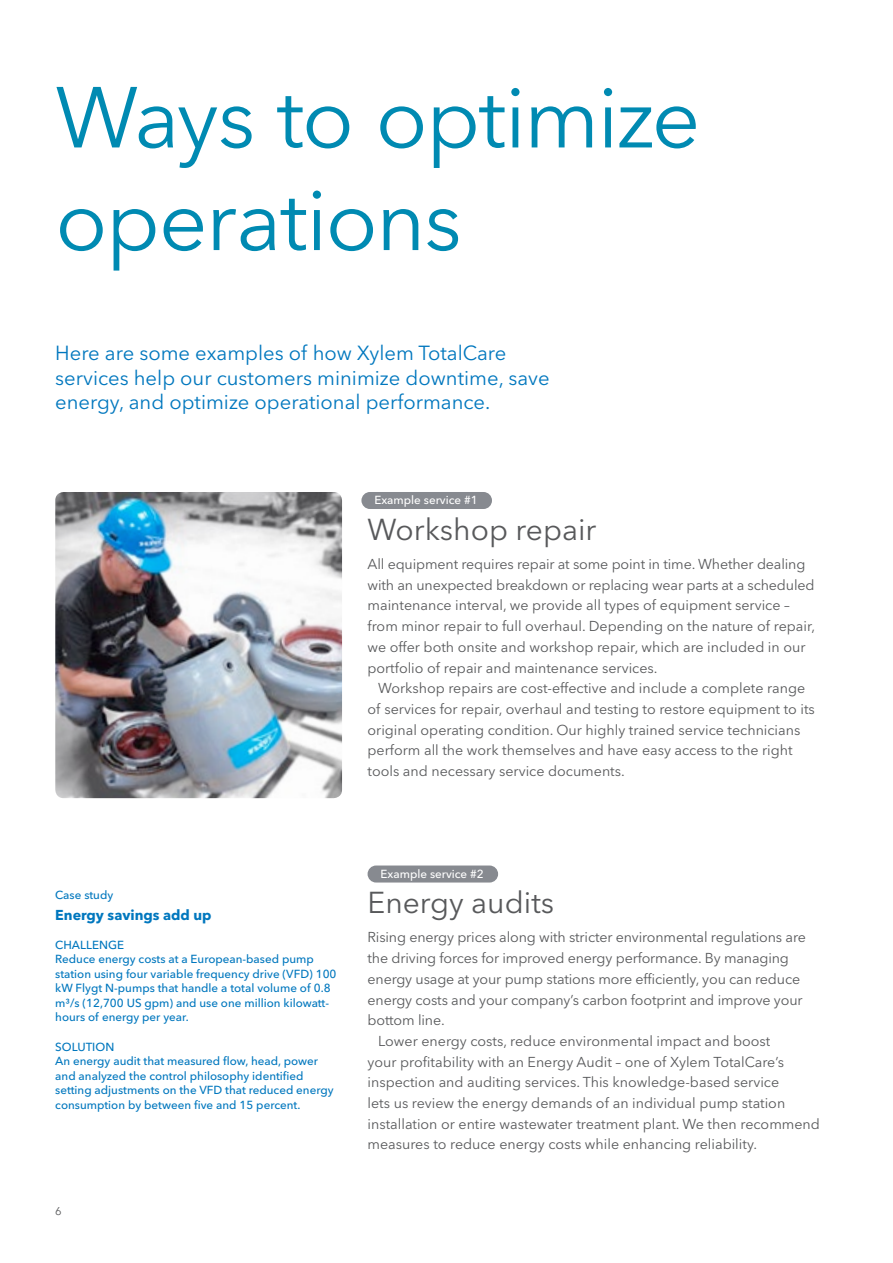
<style>
.page{position:relative;width:893px;height:1263px;background:#fff}
.page>*{position:absolute;margin:0;border:0;box-sizing:border-box;transform-origin:0 0}
.Interior_headline{font:85.5px/102.6px "Avenir Next LT Pro";letter-spacing:-.02em;color:#008ab2}
.Interior_section{font:30px "Avenir Next LT Pro";color:#58595b}
.Interior_subhead{font:20.25px/24.3px "Avenir Next LT Pro";color:#0077be}
.Body_text{font:14.25px/20.7px "Avenir Next LT Pro";color:#58595b}
.Body_text-2{font:700 14.25px "Avenir Next LT Pro";color:#0077be}
.small_body_text{font:500 11.7px/14.5px "Avenir Next LT Pro";color:#0077be}
.small_body_text-2{font:500 11.7px "Avenir Next LT Pro";color:#fff}
.t1{font:11.25px "Avenir Next LT Pro";color:#58595b}
</style>
<div class="page">
<img style="left:55px;top:492px;width:287px;height:306px">
<div style="left:361px;top:492px;width:131px;height:17px;background:#878a90;border-radius:9px"></div>
<div style="left:368px;top:865px;width:130px;height:17px;background:#878a90;border-radius:9px"></div>
<p class="Interior_headline" style="left:55px;top:66px;width:647px">Ways to optimize operations</p>
<p class="Interior_subhead" style="left:55px;top:341px;width:496px">Here are some examples of how Xylem TotalCare services help our customers minimize downtime, save energy, and optimize operational performance.</p>
<p class="small_body_text-2" style="left:374px;top:493px;width:105px">Example service #1</p>
<p class="Interior_section" style="left:368px;top:511px;width:230px">Workshop repair</p>
<p class="Body_text" style="left:368px;top:554px;width:449px">All equipment requires repair at some point in time. Whether dealing with an unexpected breakdown or replacing wear parts at a scheduled maintenance interval, we provide all types of equipment service – from minor repair to full overhaul. Depending on the nature of repair, we offer both onsite and workshop repair, which are included in our portfolio of repair and maintenance services.</p>
<p class="Body_text" style="left:368px;top:678px;width:449px;text-indent:11px">Workshop repairs are cost-effective and include a complete range of services for repair, overhaul and testing to restore equipment to its original operating condition. Our highly trained service technicians perform all the work themselves and have easy access to the right tools and necessary service documents.</p>
<p class="small_body_text" style="left:55px;top:888px;width:60px">Case study</p>
<p class="Body_text-2" style="left:55px;top:906px;width:158px">Energy savings add up</p>
<p class="small_body_text" style="left:55px;top:937px;width:283px">CHALLENGE<br>Reduce energy costs at a European-based pump station using four variable frequency drive (VFD) 100 kW Flygt N-pumps that handle a total volume of 0.8 m³/s (12,700 US gpm) and use one million kilowatt&shy;hours of energy per year.</p>
<p class="small_body_text" style="left:55px;top:1039px;width:280px">SOLUTION<br>An energy audit that measured flow, head, power and analyzed the control philosophy identified setting adjustments on the VFD that reduced energy consumption by between five and 15 percent.</p>
<p class="t1" style="left:55px;top:1205px;width:8px">6</p>
<p class="small_body_text-2" style="left:380px;top:866px;width:105px">Example service #2</p>
<p class="Interior_section" style="left:368px;top:884px;width:188px">Energy audits</p>
<p class="Body_text" style="left:368px;top:927px;width:440px">Rising energy prices along with stricter environmental regulations are the driving forces for improved energy performance. By managing energy usage at your pump stations more efficiently, you can reduce energy costs and your company’s carbon footprint and improve your bottom line.</p>
<p class="Body_text" style="left:368px;top:1030px;width:454px;text-indent:11px">Lower energy costs, reduce environmental impact and boost<br>your profitability with an Energy Audit – one of Xylem TotalCare’s inspection and auditing services. This knowledge-based service<br>lets us review the energy demands of an individual pump station installation or entire wastewater treatment plant. We then recommend measures to reduce energy costs while enhancing reliability.</p>
</div>
